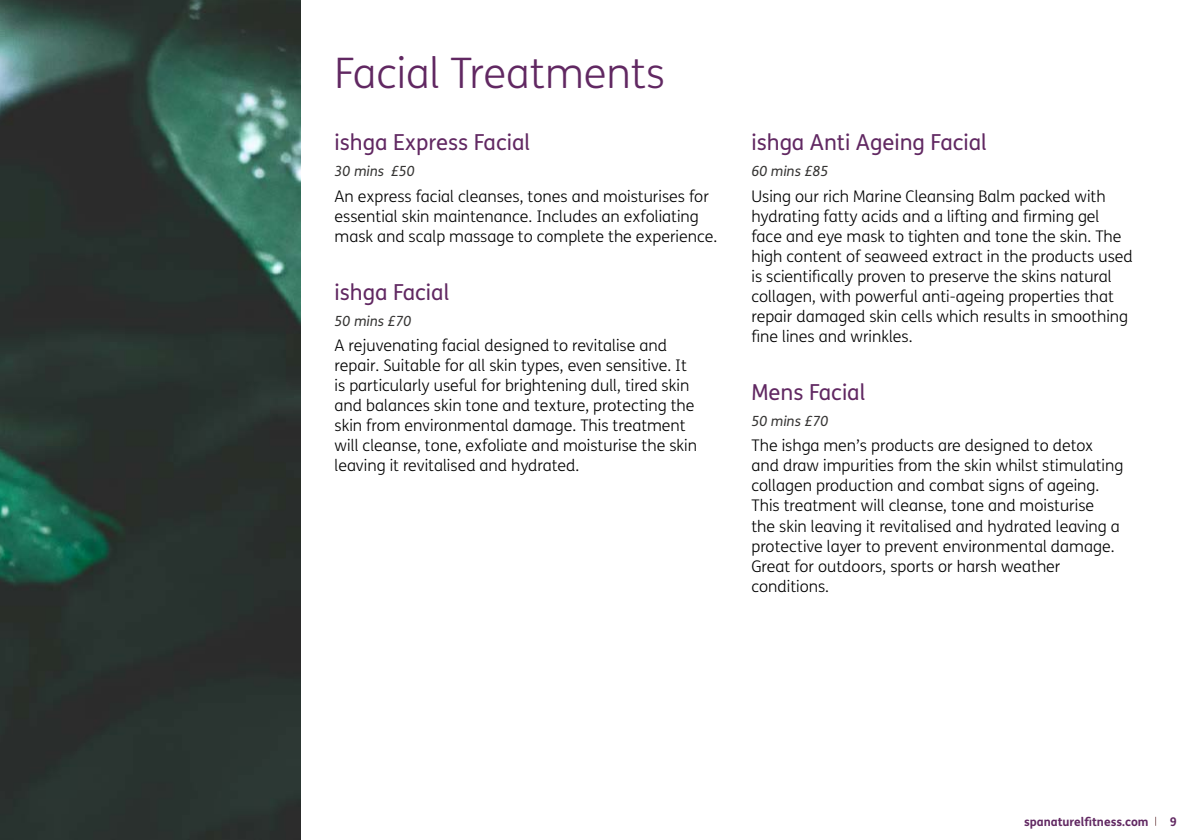
<style>
.page{position:relative;width:1191px;height:840px;background:#fff}
.page>*{position:absolute;margin:0;border:0;box-sizing:border-box;transform-origin:0 0}
.t1{font:300 42px "FS Me";color:#612862}
.t2{font:22px "FS Me";color:#612862}
.t3{font:300 16px/20px "FS Me";color:#000}
.t4{font:italic 14px "FS Me";color:#363534}
.t5{font:700 12px "FS Me";color:#612862}
</style>
<div class="page">
<img style="left:0;top:0;width:300px;height:839px">
<h1 class="t1" style="left:334px;top:45px;width:332px">Facial Treatments</h1>
<h2 class="t2" style="left:334px;top:127px;width:197px">ishga Express Facial</h2>
<p class="t4" style="left:334px;top:161px;width:82px">30 mins £50</p>
<p class="t3" style="left:334px;top:186px;width:384px">An express facial cleanses, tones and moisturises for essential skin maintenance. Includes an exfoliating mask and scalp massage to complete the experience.</p>
<h2 class="t2" style="left:334px;top:277px;width:116px">ishga Facial</h2>
<p class="t4" style="left:334px;top:311px;width:78px">50 mins £70</p>
<p class="t3" style="left:334px;top:335px;width:364px">A rejuvenating facial designed to revitalise and repair. Suitable for all skin types, even sensitive. It is particularly useful for brightening dull, tired skin and balances skin tone and texture, protecting the skin from environmental damage. This treatment will cleanse, tone, exfoliate and moisturise the skin leaving it revitalised and hydrated.</p>
<h2 class="t2" style="left:751px;top:127px;width:237px">ishga Anti Ageing Facial</h2>
<p class="t4" style="left:751px;top:161px;width:78px">60 mins £85</p>
<p class="t3" style="left:751px;top:186px;width:383px">Using our rich Marine Cleansing Balm packed with hydrating fatty acids and a lifting and firming gel face and eye mask to tighten and tone the skin. The high content of seaweed extract in the products used is scientifically proven to preserve the skins natural collagen, with powerful anti-ageing properties that repair damaged skin cells which results in smoothing fine lines and wrinkles.</p>
<h2 class="t2" style="left:751px;top:377px;width:115px">Mens Facial</h2>
<p class="t4" style="left:751px;top:411px;width:78px">50 mins £70</p>
<p class="t3" style="left:751px;top:435px;width:373px">The ishga men’s products are designed to detox and draw impurities from the skin whilst stimulating collagen production and combat signs of ageing.<br>This treatment will cleanse, tone and moisturise<br>the skin leaving it revitalised and hydrated leaving a protective layer to prevent environmental damage.<br>Great for outdoors, sports or harsh weather conditions.</p>
<p class="t5" style="left:1024px;top:811px;width:126px">spanaturelfitness.com</p>
<p class="t5" style="left:1169px;top:811px;width:9px">9</p>
</div>
